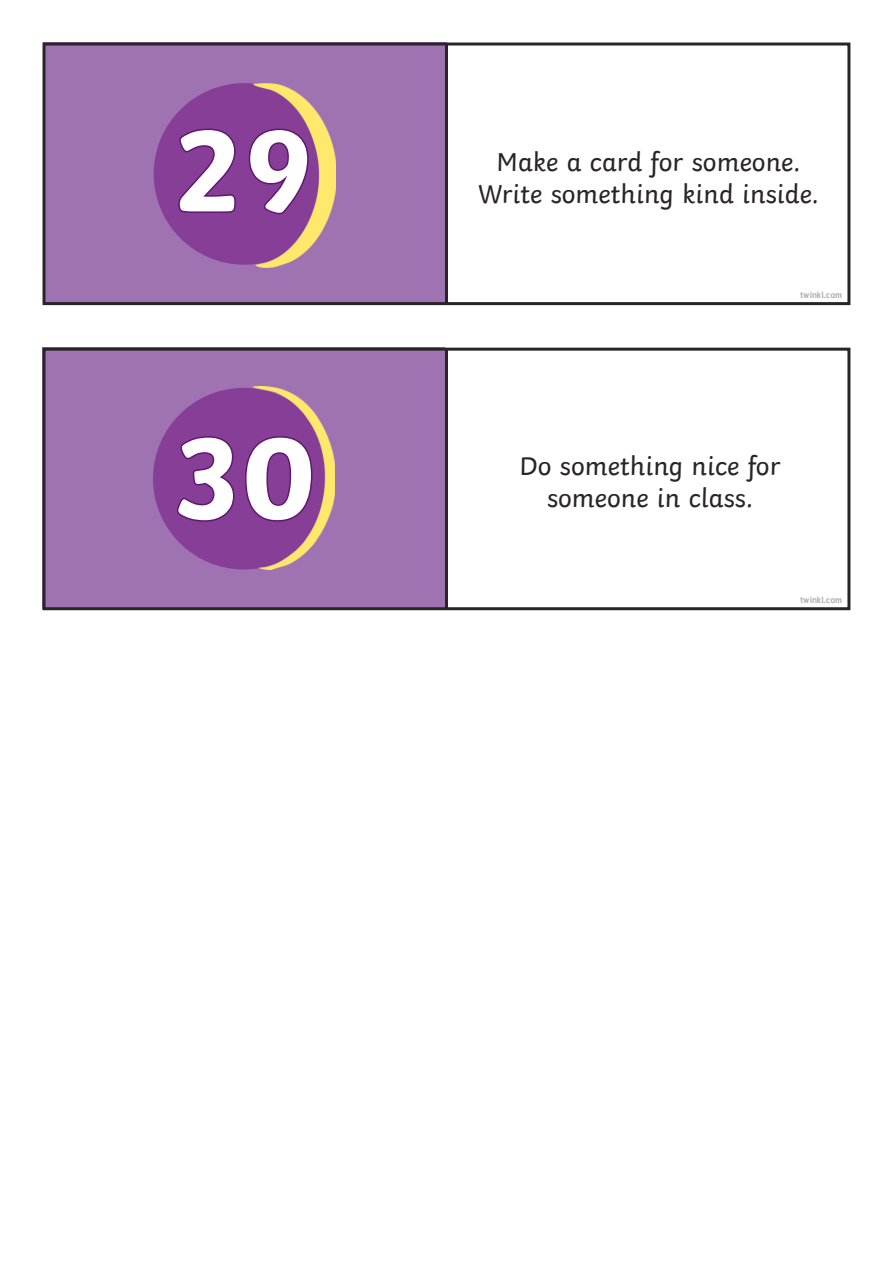
<style>
.page{position:relative;width:893px;height:1263px;background:#fff}
.page>*{position:absolute;margin:0;border:0;box-sizing:border-box;transform-origin:0 0}
.Heading_3{font:700 120px "Twinkl";color:#fff}
.KS1_Body_Copy{font:27px/31.5px "Twinkl";color:#282526;text-align:center}
.t1{font:700 9px "Tuffy";color:#aeafb3}
</style>
<div class="page">
<div style="left:43px;top:43px;width:403px;height:262px;background:#9f73b1"></div>
<div style="left:43px;top:348px;width:402px;height:261px;background:#9f73b1"></div>
<hr style="left:445px;top:44px;width:3px;height:260px;background:#282526">
<hr style="left:445px;top:349px;width:3px;height:260px;background:#282526">
<div style="left:43px;top:43px;width:807px;height:262px;border:3px solid #282526"></div>
<div style="left:43px;top:348px;width:807px;height:262px;border:3px solid #282526"></div>
<div style="left:154px;top:83px;width:181px;height:182px;background:#873e97;border-radius:50%"></div>
<img style="left:253px;top:83px;width:82px;height:184px">
<svg style="left:178px;top:128px;width:58px;height:85px"></svg>
<svg style="left:249px;top:127px;width:61px;height:89px"></svg>
<div style="left:153px;top:388px;width:182px;height:181px;background:#873e97;border-radius:50%"></div>
<svg style="left:177px;top:436px;width:58px;height:86px"></svg>
<svg style="left:245px;top:450px;width:7px;height:59px"></svg>
<img style="left:252px;top:387px;width:82px;height:183px">
<p class="Heading_3" style="left:173px;top:71px;width:143px">29</p>
<p class="Heading_3" style="left:173px;top:379px;width:143px">30</p>
<p class="KS1_Body_Copy" style="left:478px;top:144px;width:342px">Make a card for someone.<br>Write something kind inside.</p>
<p class="t1" style="left:800px;top:287px;width:43px">twinkl.com</p>
<p class="KS1_Body_Copy" style="left:519px;top:448px;width:263px">Do something nice for someone in class.</p>
<p class="t1" style="left:800px;top:592px;width:43px">twinkl.com</p>
</div>
